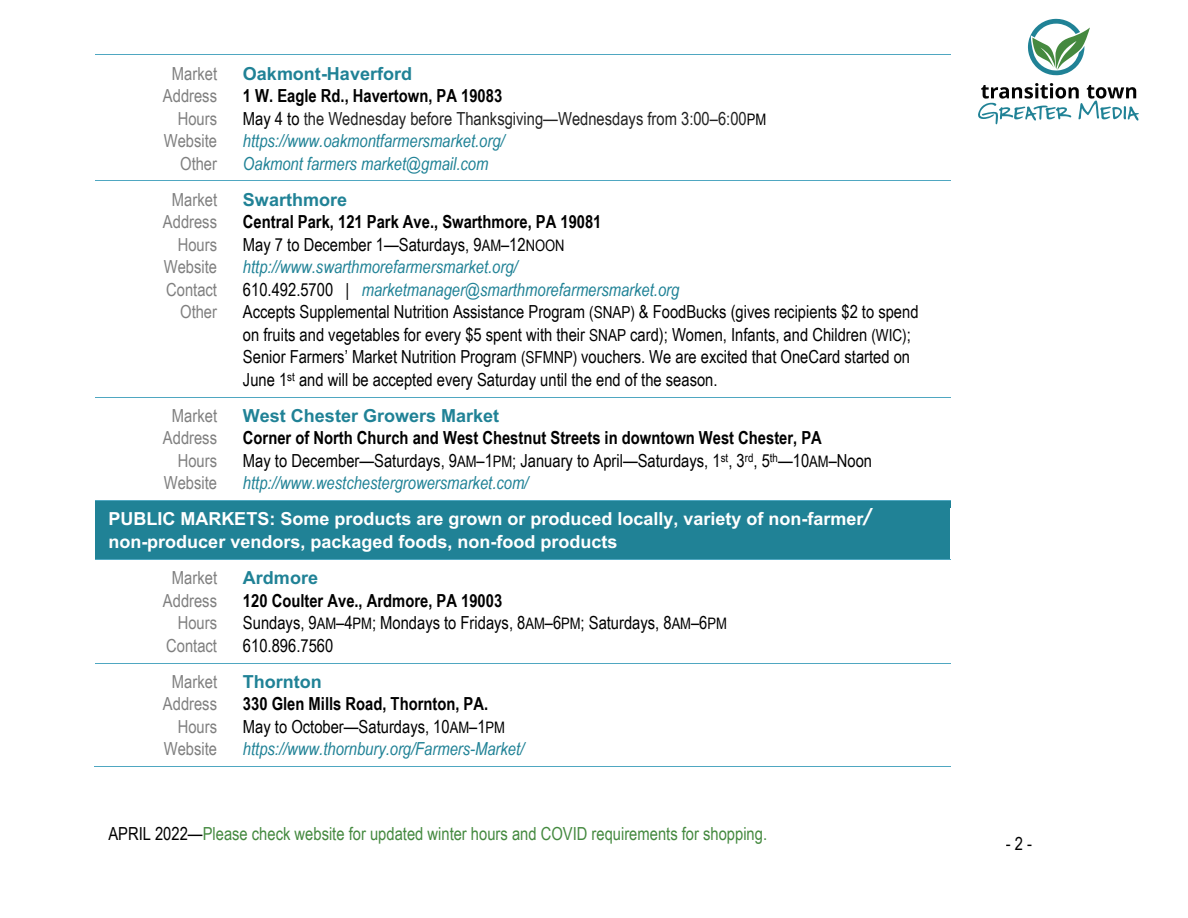
<style>
.page{position:relative;width:1188px;height:918px;background:#fff}
.page>*{position:absolute;margin:0;border:0;box-sizing:border-box;transform-origin:0 0}
.t1{font:18px/22.5px "Arial Narrow";color:#000}
.t2{font:italic 18px/22.5px "Arial Narrow";color:#208296}
.t3{font:18px/22.5px "Arial Narrow";color:#7f7f7f;text-align:right}
.t4{font:700 18px/22.6px "Arial";color:#fff}
.t5{font:18px "Arial Narrow";color:#44893f}
.t6{font:700 18px "Arial";color:#208296}
.s1{font-weight:700;font-style:normal;color:#000}
.s2{font-style:normal;color:#000}
.s3{font-style:normal;color:#222}
.s4{font-style:normal;font-size:15.9px;color:#000}
.s5{font-weight:700}
.s6{font-size:15.9px}
.s7{font-style:italic;color:#208296}
.s8{font-size:16.5px}
.s9{font-style:italic;font-size:24.15px}
.s10{color:#000}
</style>
<div class="page">
<svg style="left:978px;top:83px;width:161px;height:41px"></svg>
<svg style="left:1028px;top:19px;width:62px;height:57px"></svg>
<hr style="left:95px;top:55px;width:135px;height:1px;background:#4fa7c1">
<hr style="left:231px;top:55px;width:719px;height:1px;background:#4fa7c1">
<hr style="left:95px;top:180px;width:135px;height:1px;background:#4fa7c1">
<hr style="left:231px;top:180px;width:719px;height:1px;background:#4fa7c1">
<hr style="left:95px;top:397px;width:135px;height:1px;background:#4fa7c1">
<hr style="left:231px;top:397px;width:719px;height:1px;background:#4fa7c1">
<div style="left:95px;top:501px;width:855px;height:58px;background:#208296"></div>
<hr style="left:95px;top:500px;width:135px;height:1px;background:#4fa7c1">
<hr style="left:231px;top:500px;width:719px;height:1px;background:#4fa7c1">
<hr style="left:95px;top:559px;width:135px;height:1px;background:#4fa7c1">
<hr style="left:231px;top:559px;width:719px;height:1px;background:#4fa7c1">
<hr style="left:95px;top:663px;width:135px;height:1px;background:#4fa7c1">
<hr style="left:231px;top:663px;width:719px;height:1px;background:#4fa7c1">
<hr style="left:94px;top:766px;width:136px;height:1px;background:#4fa7c1">
<hr style="left:230px;top:766px;width:720px;height:1px;background:#4fa7c1">
<p class="t3" style="left:163px;top:62px;width:56px">Market<br>Address<br>Hours<br>Website<br>Other</p>
<p class="t6" style="left:243px;top:63px;width:171px">Oakmont-Haverford</p>
<p class="t2" style="left:243px;top:84px;width:525px"><span class="s1">1 W. Eagle Rd., Havertown, PA 19083<br></span><span class="s2">May 4 to</span> <span class="s3">the Wednesday before Thanksgiving—Wednesdays from 3:00–6:00</span><span class="s4">PM </span>https://www.oakmontfarmersmarket.org/<br>Oakmont farmers market@gmail.com</p>
<p class="t3" style="left:163px;top:188px;width:56px">Market<br>Address<br>Hours<br>Website<br>Contact<br>Other</p>
<p class="t6" style="left:243px;top:189px;width:106px">Swarthmore</p>
<p class="t1" style="left:243px;top:210px;width:677px"><span class="s5">Central Park, 121 Park Ave., Swarthmore, PA 19081<br></span>May 7 to December 1—Saturdays, 9<span class="s6">AM</span>–12<span class="s6">NOON<br></span><span class="s7">http://www.swarthmorefarmersmarket.org/<br></span>610.492.5700 | <span class="s7">marketmanager@smarthmorefarmersmarket.org<br></span>Accepts Supplemental Nutrition Assistance Program <span class="s8">(SNAP)</span> &amp; FoodBucks (gives recipients $2 to spend on fruits and vegetables for every $5 spent with their <span class="s8">SNAP</span> card); Women, Infants, and Children <span class="s8">(WIC)</span>; Senior Farmers’ Market Nutrition Program <span class="s8">(SFMNP)</span> vouchers. We are excited that OneCard started on June 1<sup>st</sup> and will be accepted every Saturday until the end of the season.</p>
<p class="t3" style="left:163px;top:404px;width:56px">Market<br>Address<br>Hours<br>Website</p>
<p class="t6" style="left:243px;top:405px;width:258px">West Chester Growers Market</p>
<p class="t1" style="left:243px;top:426px;width:631px"><span class="s5">Corner of North Church and West Chestnut Streets in downtown West Chester, PA<br></span>May to December—Saturdays, 9<span class="s6">AM</span>–1<span class="s6">PM</span>; January to April—Saturdays, 1<sup>st</sup>, 3<sup>rd</sup>, 5<sup>th</sup>—10<span class="s6">AM</span>–Noon <span class="s7">http://www.westchestergrowersmarket.com/</span></p>
<p class="t4" style="left:108px;top:508px;width:763px">PUBLIC MARKETS: Some products are grown or produced locally, variety of non-farmer<span class="s9">/ </span>non-producer vendors, packaged foods, non-food products</p>
<p class="t3" style="left:163px;top:566px;width:56px">Market<br>Address<br>Hours<br>Contact</p>
<p class="t6" style="left:243px;top:568px;width:77px">Ardmore</p>
<p class="t1" style="left:243px;top:589px;width:485px"><span class="s5">120 Coulter Ave., Ardmore, PA 19003<br></span>Sundays, 9<span class="s6">AM</span>–4<span class="s6">PM</span>; Mondays to Fridays, 8<span class="s6">AM</span>–6<span class="s6">PM</span>; Saturdays, 8<span class="s6">AM</span>–6<span class="s6">PM<br></span>610.896.7560</p>
<p class="t3" style="left:163px;top:670px;width:56px">Market<br>Address<br>Hours<br>Website</p>
<p class="t6" style="left:243px;top:671px;width:80px">Thornton</p>
<p class="t2" style="left:243px;top:693px;width:283px"><span class="s1">330 Glen Mills Road, Thornton, PA.<br></span><span class="s2">May to October—Saturdays, 10</span><span class="s4">AM</span><span class="s2">–1</span><span class="s4">PM </span>https://www.thornbury.org/Farmers-Market/</p>
<p class="t5" style="left:108px;top:823px;width:660px"><span class="s10">APRIL 2022—</span>Please check website for updated winter hours and COVID requirements for shopping.</p>
<p class="t1" style="left:1006px;top:832px;width:28px">-2 -</p>
</div>
